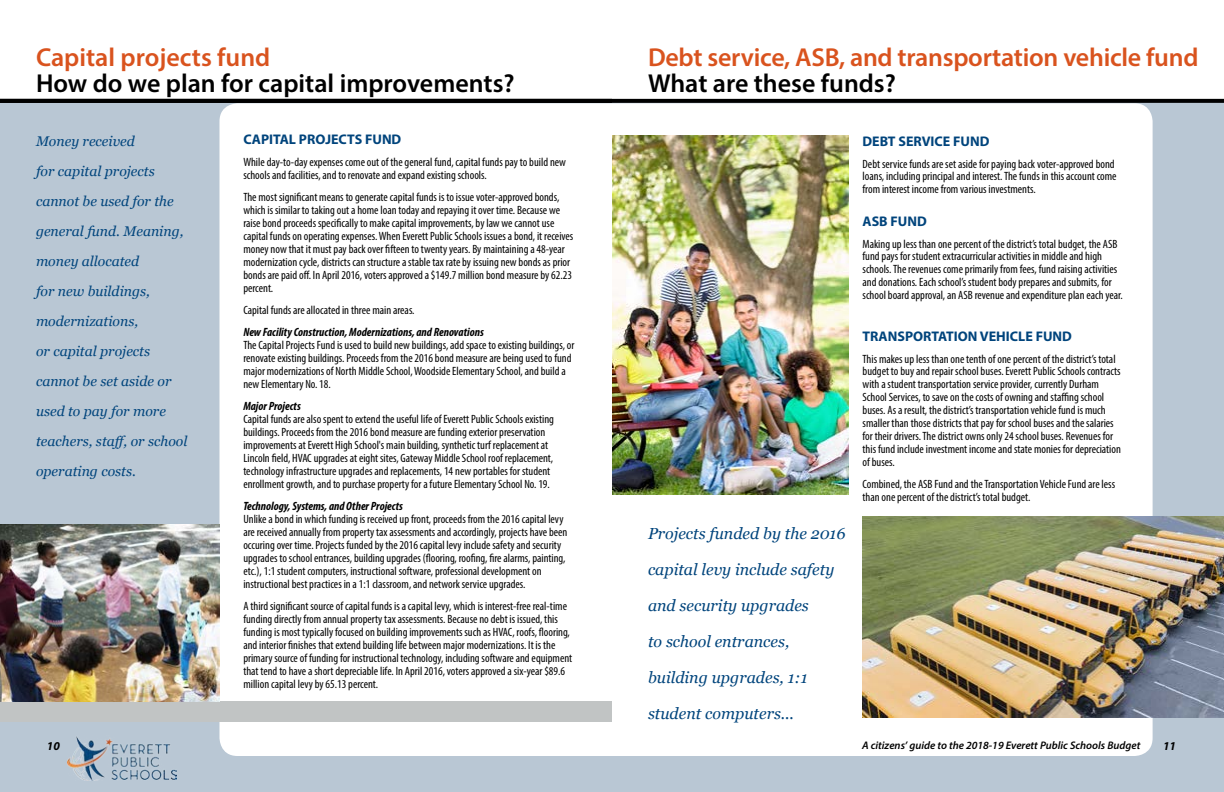
<style>
.page{position:relative;width:1224px;height:792px;background:#fff}
.page>*{position:absolute;margin:0;border:0;box-sizing:border-box;transform-origin:0 0}
.t1{font:600 26px "Myriad Pro";letter-spacing:-.01em;color:#d9531e}
.t2{font:600 26px "Myriad Pro";color:#000}
.t3{font:italic 16px "Georgia";color:#00447c}
.t4{font:italic 14px/30px "Georgia";color:#00447c}
.t5{font:700 14px "Myriad Pro";color:#00447c}
.t6{font:condensed 12px/13px "Myriad Pro";color:#000}
.t7{font:italic 700 condensed 12px "Myriad Pro";color:#000}
.t8{font:italic 700 12px "Myriad Pro";color:#000}
.t9{font:italic 600 11px "Myriad Pro";color:#000}
</style>
<div class="page">
<div style="left:0;top:102px;width:1224px;height:690px;background:#b9c7d4"></div>
<img style="left:68px;top:736px;width:108px;height:44px">
<div style="left:612px;top:103px;width:541px;height:653px;background:#fff"></div>
<div style="left:220px;top:103px;width:392px;height:653px;background:#fff"></div>
<div style="left:0;top:702px;width:612px;height:20px;background:#c1c4c4"></div>
<img style="left:0;top:525px;width:220px;height:176px">
<img style="left:612px;top:135px;width:236px;height:360px">
<hr style="left:0;top:99px;width:612px;height:4px;background:#000">
<svg style="left:612px;top:99px;width:612px;height:4px;background:#060607"></svg>
<img style="left:863px;top:517px;width:361px;height:201px">
<h1 class="t1" style="left:36px;top:41px;width:236px">Capital projects fund</h1>
<h1 class="t2" style="left:36px;top:67px;width:480px">How do we plan for capital improvements?</h1>
<p class="t4" style="left:36px;top:126px;width:153px">Money received<br>for capital projects cannot be used for the general fund. Meaning, money allocated<br>for new buildings, modernizations,<br>or capital projects cannot be set aside or used to pay for more teachers, staff, or school operating costs.</p>
<p class="t5" style="left:243px;top:130px;width:160px">CAPITAL PROJECTS FUND</p>
<p class="t6" style="left:243px;top:155px;width:324px">While day-to-day expenses come out of the general fund, capital funds pay to build new schools and facilities, and to renovate and expand existing schools.</p>
<p class="t6" style="left:243px;top:190px;width:332px">The most significant means to generate capital funds is to issue voter-approved bonds, which is similar to taking out a home loan today and repaying it over time. Because we raise bond proceeds specifically to make capital improvements, by law we cannot use capital funds on operating expenses. When Everett Public Schools issues a bond, it receives money now that it must pay back over fifteen to twenty years. By maintaining a 48-year modernization cycle, districts can structure a stable tax rate by issuing new bonds as prior bonds are paid off. In April 2016, voters approved a $149.7 million bond measure by 62.23 percent.</p>
<p class="t6" style="left:243px;top:303px;width:173px">Capital funds are allocated in three main areas.</p>
<p class="t7" style="left:243px;top:324px;width:242px">New Facility Construction, Modernizations, and Renovations</p>
<p class="t6" style="left:243px;top:338px;width:333px">The Capital Projects Fund is used to build new buildings, add space to existing buildings, or renovate existing buildings. Proceeds from the 2016 bond measure are being used to fund major modernizations of North Middle School, Woodside Elementary School, and build a new Elementary No. 18.</p>
<p class="t7" style="left:243px;top:398px;width:59px">Major Projects</p>
<p class="t6" style="left:243px;top:412px;width:312px">Capital funds are also spent to extend the useful life of Everett Public Schools existing buildings. Proceeds from the 2016 bond measure are funding exterior preservation improvements at Everett High School's main building, synthetic turf replacement at Lincoln field, HVAC upgrades at eight sites, Gateway Middle School roof replacement, technology infrastructure upgrades and replacements, 14 new portables for student enrollment growth, and to purchase property for a future Elementary School No. 19.</p>
<p class="t7" style="left:243px;top:498px;width:161px">Technology, Systems, and Other Projects</p>
<p class="t6" style="left:243px;top:512px;width:326px">Unlike a bond in which funding is received up front, proceeds from the 2016 capital levy are received annually from property tax assessments and accordingly, projects have been occuring over time. Projects funded by the 2016 capital levy include safety and security upgrades to school entrances, building upgrades (flooring, roofing, fire alarms, painting, etc.), 1:1 student computers, instructional software, professional development on instructional best practices in a 1:1 classroom, and network service upgrades.</p>
<p class="t6" style="left:243px;top:599px;width:330px">A third significant source of capital funds is a capital levy, which is interest-free real-time funding directly from annual property tax assessments. Because no debt is issued, this funding is most typically focused on building improvements such as HVAC, roofs, flooring, and interior finishes that extend building life between major modernizations. It is the primary source of funding for instructional technology, including software and equipment that tend to have a short depreciable life. In April 2016, voters approved a six-year $89.6 million capital levy by 65.13 percent.</p>
<h1 class="t1" style="left:648px;top:41px;width:552px">Debt service, ASB, and transportation vehicle fund</h1>
<h1 class="t2" style="left:648px;top:67px;width:249px">What are these funds?</h1>
<h2 class="t3" style="left:648px;top:524px;width:199px">Projects funded by the 2016</h2>
<h2 class="t3" style="left:648px;top:560px;width:188px">capital levy include safety</h2>
<h2 class="t3" style="left:648px;top:596px;width:162px">and security upgrades</h2>
<h2 class="t3" style="left:648px;top:632px;width:143px">to school entrances,</h2>
<h2 class="t3" style="left:648px;top:668px;width:161px">building upgrades, 1:1</h2>
<h2 class="t3" style="left:648px;top:704px;width:147px">student computers...</h2>
<p class="t5" style="left:863px;top:132px;width:129px">DEBT SERVICE FUND</p>
<p class="t6" style="left:863px;top:157px;width:256px">Debt service funds are set aside for paying back voter-approved bond loans, including principal and interest. The funds in this account come from interest income from various investments.</p>
<p class="t5" style="left:863px;top:212px;width:66px">ASB FUND</p>
<p class="t6" style="left:863px;top:237px;width:262px">Making up less than one percent of the district’s total budget, the ASB fund pays for student extracurricular activities in middle and high schools. The revenues come primarily from fees, fund raising activities and donations. Each school’s student body prepares and submits, for school board approval, an ASB revenue and expenditure plan each year.</p>
<p class="t5" style="left:863px;top:327px;width:211px">TRANSPORTATION VEHICLE FUND</p>
<p class="t6" style="left:863px;top:352px;width:260px">This makes up less than one tenth of one percent of the district’s total budget to buy and repair school buses. Everett Public Schools contracts with a student transportation service provider, currently Durham School Services, to save on the costs of owning and staffing school buses. As a result, the district’s transportation vehicle fund is much smaller than those districts that pay for school buses and the salaries for their drivers. The district owns only 24 school buses. Revenues for this fund include investment income and state monies for depreciation of buses.</p>
<p class="t6" style="left:863px;top:478px;width:254px">Combined, the ASB Fund and the Transportation Vehicle Fund are less than one percent of the district’s total budget.</p>
<p class="t9" style="left:862px;top:739px;width:280px">A citizens’ guide to the 2018-19 Everett Public Schools Budget</p>
<p class="t8" style="left:47px;top:738px;width:14px">10</p>
<p class="t8" style="left:1163px;top:738px;width:14px">11</p>
</div>
